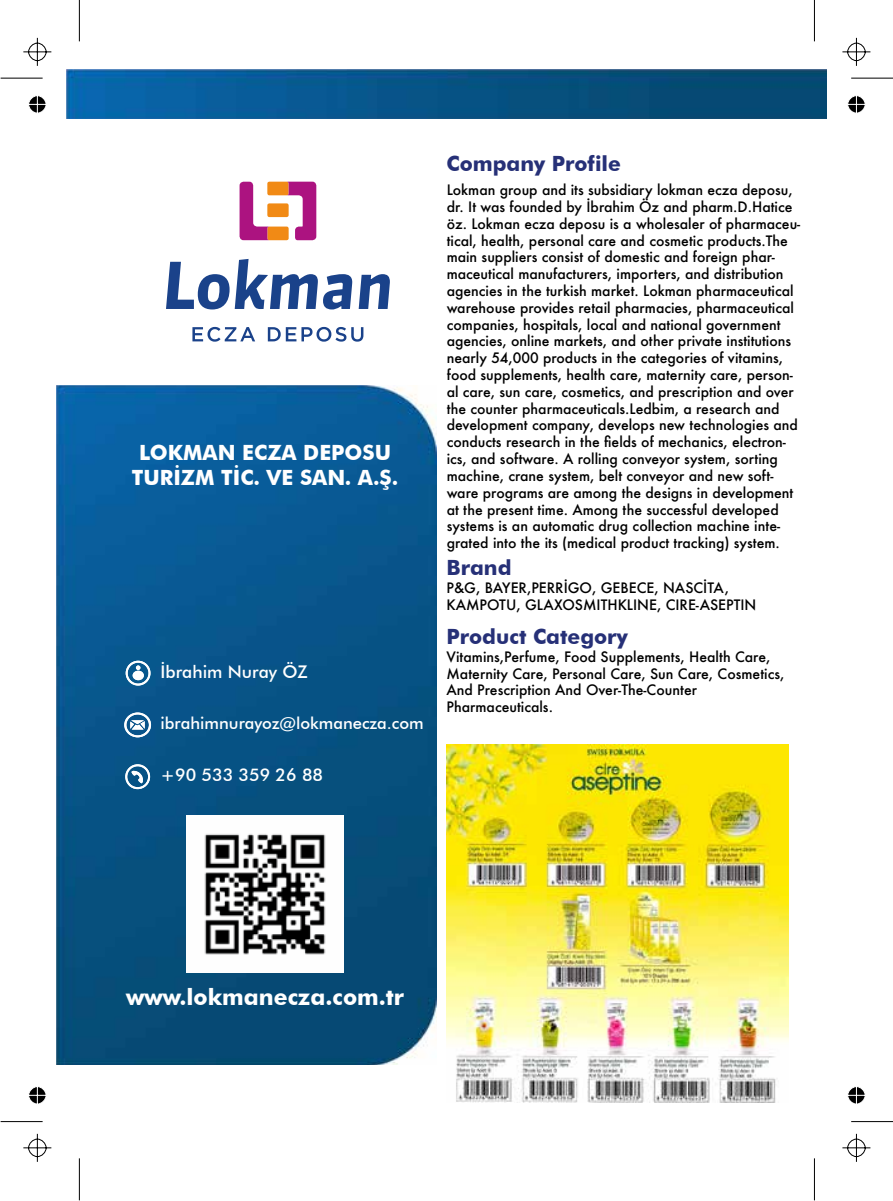
<style>
.page{position:relative;width:893px;height:1201px;background:#fff}
.page>*{position:absolute;margin:0;border:0;box-sizing:border-box;transform-origin:0 0}
.t1{font:700 22.75px "Futura BT";color:#fff}
.t2{font:700 21px/25.2px "Futura BT";color:#fff;text-align:center}
.t3{font:700 21px "Futura BT";color:#263077}
.t4{font:500 17.5px "Futura BT";color:#fff}
.t5{font:500 16.62px "Futura BT";color:#fff}
.t6{font:500 14px/16.8px "Futura";color:#000}
</style>
<div class="page">
<img style="left:67px;top:70px;width:759px;height:49px">
<img style="left:57px;top:385px;width:380px;height:679px">
<hr style="left:1px;top:1121px;width:42px;height:1px;background:#000">
<hr style="left:79px;top:1158px;width:1px;height:42px;background:#000">
<hr style="left:1px;top:78px;width:42px;height:1px;background:#000">
<hr style="left:79px;top:1px;width:1px;height:40px;background:#000">
<hr style="left:851px;top:78px;width:41px;height:1px;background:#000">
<hr style="left:814px;top:1px;width:1px;height:40px;background:#000">
<hr style="left:851px;top:1121px;width:41px;height:1px;background:#000">
<hr style="left:814px;top:1158px;width:1px;height:42px;background:#000">
<svg style="left:23px;top:1133px;width:29px;height:29px"></svg>
<svg style="left:23px;top:37px;width:29px;height:29px"></svg>
<svg style="left:842px;top:37px;width:29px;height:29px"></svg>
<svg style="left:842px;top:1133px;width:29px;height:29px"></svg>
<svg style="left:28px;top:1086px;width:18px;height:18px"></svg>
<svg style="left:28px;top:95px;width:18px;height:18px"></svg>
<svg style="left:847px;top:95px;width:19px;height:18px"></svg>
<svg style="left:847px;top:1086px;width:19px;height:18px"></svg>
<svg style="left:125px;top:764px;width:25px;height:25px"></svg>
<svg style="left:124px;top:712px;width:27px;height:25px"></svg>
<svg style="left:126px;top:660px;width:24px;height:25px"></svg>
<svg style="left:166px;top:259px;width:224px;height:50px"></svg>
<svg style="left:192px;top:327px;width:171px;height:15px"></svg>
<div style="left:267px;top:203px;width:22px;height:14px;background:#f18a15;border-radius:2px"></div>
<div style="left:267px;top:226px;width:22px;height:14px;background:#f18a15;border-radius:2px"></div>
<div style="left:267px;top:182px;width:22px;height:13px;background:#f18a15;border-radius:2px"></div>
<svg style="left:287px;top:182px;width:29px;height:58px"></svg>
<svg style="left:240px;top:182px;width:29px;height:58px"></svg>
<img style="left:186px;top:815px;width:158px;height:157px">
<img style="left:447px;top:744px;width:342px;height:358px">
<h2 class="t2" style="left:132px;top:439px;width:268px">LOKMAN ECZA DEPOSU<br>TURİZM TİC. VE SAN. A.Ş.</h2>
<p class="t4" style="left:161px;top:661px;width:148px">İbrahim Nuray ÖZ</p>
<p class="t5" style="left:161px;top:712px;width:265px">ibrahimnurayoz@lokmanecza.com</p>
<p class="t4" style="left:161px;top:764px;width:164px">+90 533 359 26 88</p>
<h2 class="t3" style="left:446px;top:151px;width:176px">Company Profile</h2>
<p class="t6" style="left:447px;top:181px;width:355px">Lokman group and its subsidiary lokman ecza deposu, dr. It was founded by İbrahim Öz and pharm.D.Hatice öz. Lokman ecza deposu is a wholesaler of pharmaceu&shy;tical, health, personal care and cosmetic products.The main suppliers consist of domestic and foreign phar&shy;maceutical manufacturers, importers, and distribution agencies in the turkish market. Lokman pharmaceutical warehouse provides retail pharmacies, pharmaceutical companies, hospitals, local and national government agencies, online markets, and other private institutions nearly 54,000 products in the categories of vitamins, food supplements, health care, maternity care, person&shy;al care, sun care, cosmetics, and prescription and over the counter pharmaceuticals.Ledbim, a research and development company, develops new technologies and conducts research in the fields of mechanics, electron&shy;ics, and software. A rolling conveyor system, sorting machine, crane system, belt conveyor and new soft&shy;ware programs are among the designs in development at the present time. Among the successful developed systems is an automatic drug collection machine inte&shy;grated into the its (medical product tracking) system.</p>
<p class="t6" style="left:446px;top:579px;width:311px">P&amp;G, BAYER,PERRİGO, GEBECE, NASCİTA,<br>KAMPOTU, GLAXOSMITHKLINE, CIRE-ASEPTIN</p>
<p class="t6" style="left:446px;top:648px;width:339px">Vitamins,Perfume, Food Supplements, Health Care, Maternity Care, Personal Care, Sun Care, Cosmetics, And Prescription And Over-The-Counter Pharmaceuticals.</p>
<h2 class="t3" style="left:446px;top:555px;width:67px">Brand</h2>
<h2 class="t3" style="left:446px;top:623px;width:183px">Product Category</h2>
<h1 class="t1" style="left:126px;top:983px;width:279px">www.lokmanecza.com.tr</h1>
</div>
